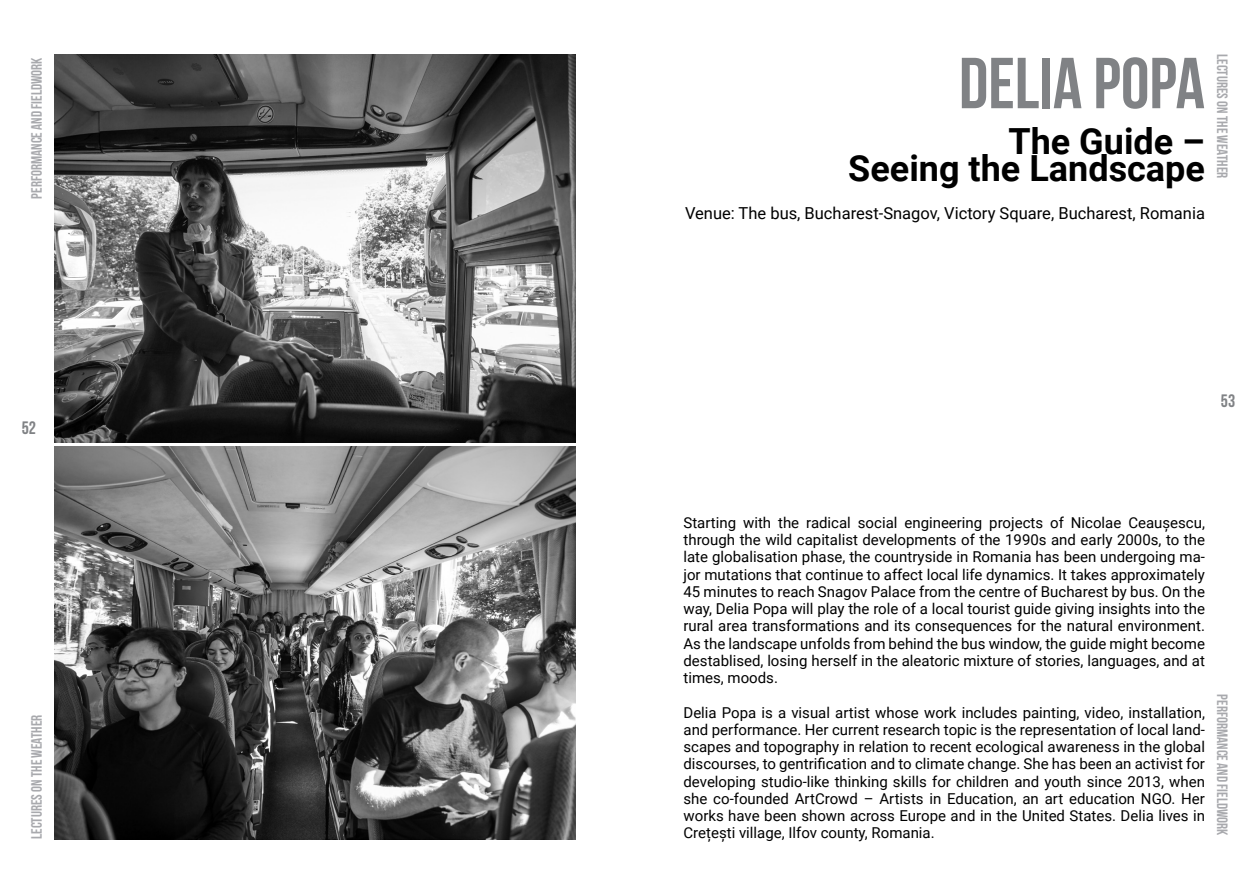
<style>
.page{position:relative;width:1259px;height:893px;background:#fff}
.page>*{position:absolute;margin:0;border:0;box-sizing:border-box;transform-origin:0 0}
.t1{font:700 72px "Bebas Neue";color:#808285}
.t2{font:700 36px "Roboto";color:#000}
.t3{font:700 18px "Bebas Neue";color:#808285}
.t4{font:16.5px "Roboto";color:#000}
.t5{font:15px/17.2px "Roboto";color:#000;text-align:justify}
.t6{font:700 15px "Bebas Neue";color:#a8a9ad}
</style>
<div class="page">
<img style="left:54px;top:54px;width:521px;height:388px">
<img style="left:54px;top:446px;width:521px;height:394px">
<p class="t6" style="left:28px;top:199px;width:142px;rotate:-90deg">PERFORMANCE AND FIELDWORK</p>
<p class="t6" style="left:1230px;top:54px;width:126px;rotate:90deg">LECTURES ON THE WEATHER</p>
<p class="t1" style="left:959px;top:44px;width:247px">DELIA POPA</p>
<p class="t2" style="left:1008px;top:116px;width:198px">The Guide –</p>
<p class="t2" style="left:848px;top:143px;width:358px">Seeing the Landscape</p>
<p class="t4" style="left:685px;top:202px;width:521px">Venue: The bus, Bucharest-Snagov, Victory Square, Bucharest, Romania</p>
<p class="t3" style="left:22px;top:418px;width:16px">52</p>
<p class="t6" style="left:28px;top:839px;width:126px;rotate:-90deg">LECTURES ON THE WEATHER</p>
<p class="t3" style="left:1221px;top:390px;width:16px">53</p>
<p class="t5" style="left:683px;top:513px;width:523px">Starting with the radical social engineering projects of Nicolae Ceaușescu, through the wild capitalist developments of the 1990s and early 2000s, to the late globalisation phase, the countryside in Romania has been undergoing ma&shy;jor mutations that continue to affect local life dynamics. It takes approximately 45 minutes to reach Snagov Palace from the centre of Bucharest by bus. On the way, Delia Popa will play the role of a local tourist guide giving insights into the rural area transformations and its consequences for the natural environment.<br>As the landscape unfolds from behind the bus window, the guide might become destablised, losing herself in the aleatoric mixture of stories, languages, and at times, moods.</p>
<p class="t5" style="left:683px;top:703px;width:523px">Delia Popa is a visual artist whose work includes painting, video, installation, and performance. Her current research topic is the representation of local land&shy;scapes and topography in relation to recent ecological awareness in the global discourses, to gentrification and to climate change. She has been an activist for developing studio-like thinking skills for children and youth since 2013, when she co-founded ArtCrowd – Artists in Education, an art education NGO. Her works have been shown across Europe and in the United States. Delia lives in Crețești village, Ilfov county, Romania.</p>
<p class="t6" style="left:1230px;top:694px;width:142px;rotate:90deg">PERFORMANCE AND FIELDWORK</p>
</div>
